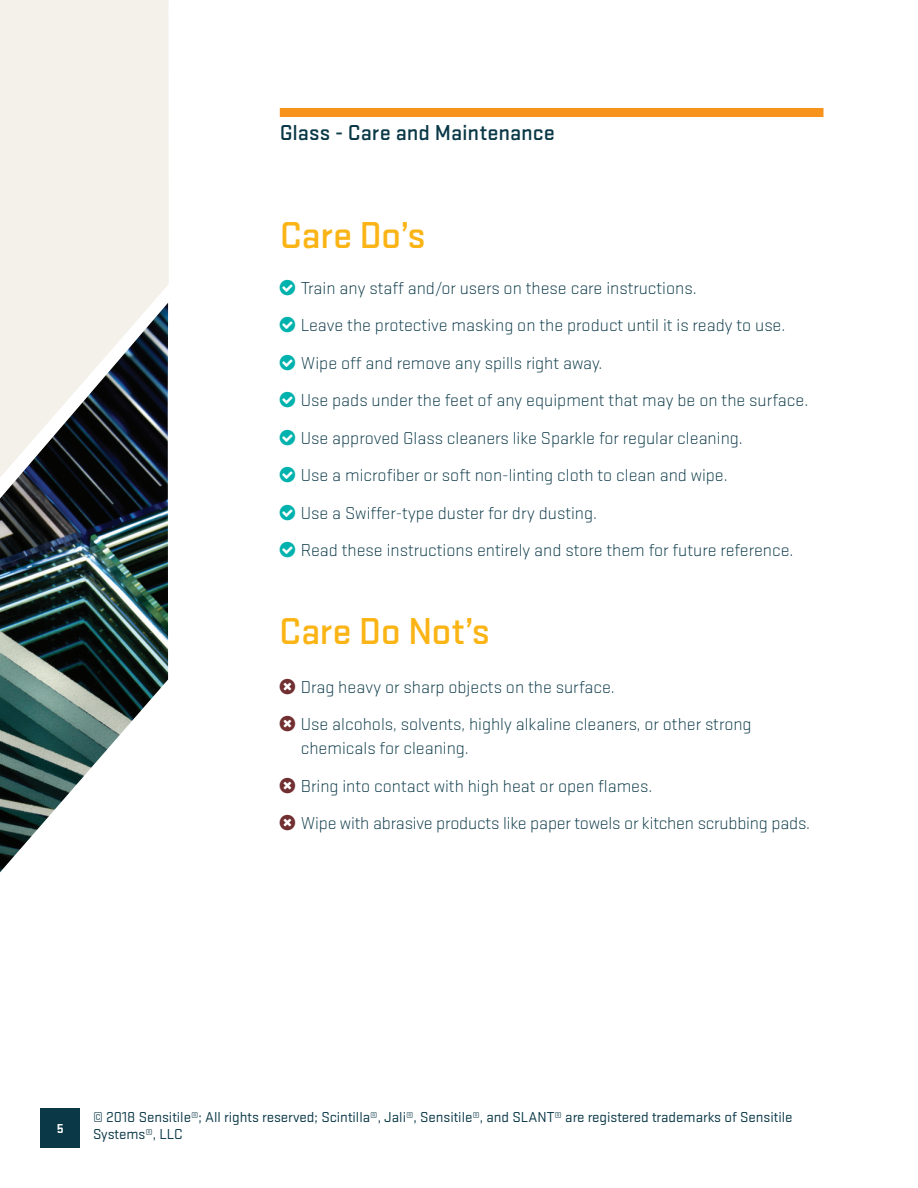
<style>
.page{position:relative;width:918px;height:1188px;background:#fff}
.page>*{position:absolute;margin:0;border:0;box-sizing:border-box;transform-origin:0 0}
.T5{font:500 39px "Stratum 2";letter-spacing:-.015em;color:#fbb416}
.H2___Line_Above{font:500 22.5px "Stratum 2";color:#0a3847}
.Sensitile{font:300 18px/24px "Stratum 2";color:#0a3847}
.t1{font:15px/16.5px "Stratum 2";color:#0a3847}
.t2{font:700 13.5px "Stratum 2";color:#fff}
</style>
<div class="page">
<div style="left:40px;top:1108px;width:40px;height:40px;background:#0a3847"></div>
<div style="left:0;top:0;width:169px;height:297px;background:#f4f1ea"></div>
<div style="left:280px;top:108px;width:543px;height:9px;background:#f7931d"></div>
<img style="left:0;top:297px;width:169px;height:576px">
<p class="H2___Line_Above" style="left:280px;top:117px;width:277px">Glass - Care and Maintenance</p>
<p class="T5" style="left:280px;top:208px;width:147px">Care Do’s</p>
<p class="Sensitile" style="left:301px;top:275px;width:397px">Train any staff and/or users on these care instructions.</p>
<p class="Sensitile" style="left:301px;top:313px;width:486px">Leave the protective masking on the product until it is ready to use.</p>
<p class="Sensitile" style="left:301px;top:350px;width:303px">Wipe off and remove any spills right away.</p>
<p class="Sensitile" style="left:301px;top:388px;width:509px">Use pads under the feet of any equipment that may be on the surface.</p>
<p class="Sensitile" style="left:301px;top:425px;width:443px">Use approved Glass cleaners like Sparkle for regular cleaning.</p>
<p class="Sensitile" style="left:301px;top:463px;width:428px">Use a microfiber or soft non-linting cloth to clean and wipe.</p>
<p class="Sensitile" style="left:301px;top:500px;width:298px">Use a Swiffer-type duster for dry dusting.</p>
<p class="Sensitile" style="left:301px;top:538px;width:494px">Read these instructions entirely and store them for future reference.</p>
<p class="T5" style="left:279px;top:604px;width:212px">Care Do Not’s</p>
<p class="Sensitile" style="left:301px;top:674px;width:315px">Drag heavy or sharp objects on the surface.</p>
<p class="Sensitile" style="left:301px;top:712px;width:452px">Use alcohols, solvents, highly alkaline cleaners, or other strong chemicals for cleaning.</p>
<p class="Sensitile" style="left:301px;top:773px;width:353px">Bring into contact with high heat or open flames.</p>
<p class="Sensitile" style="left:301px;top:811px;width:511px">Wipe with abrasive products like paper towels or kitchen scrubbing pads.</p>
<p class="t2" style="left:57px;top:1119px;width:8px">5</p>
<p class="t1" style="left:93px;top:1109px;width:701px">© 2018 Sensitile®; All rights reserved; Scintilla®, Jali®, Sensitile®, and SLANT® are registered trademarks of Sensitile<br>Systems®, LLC</p>
</div>
